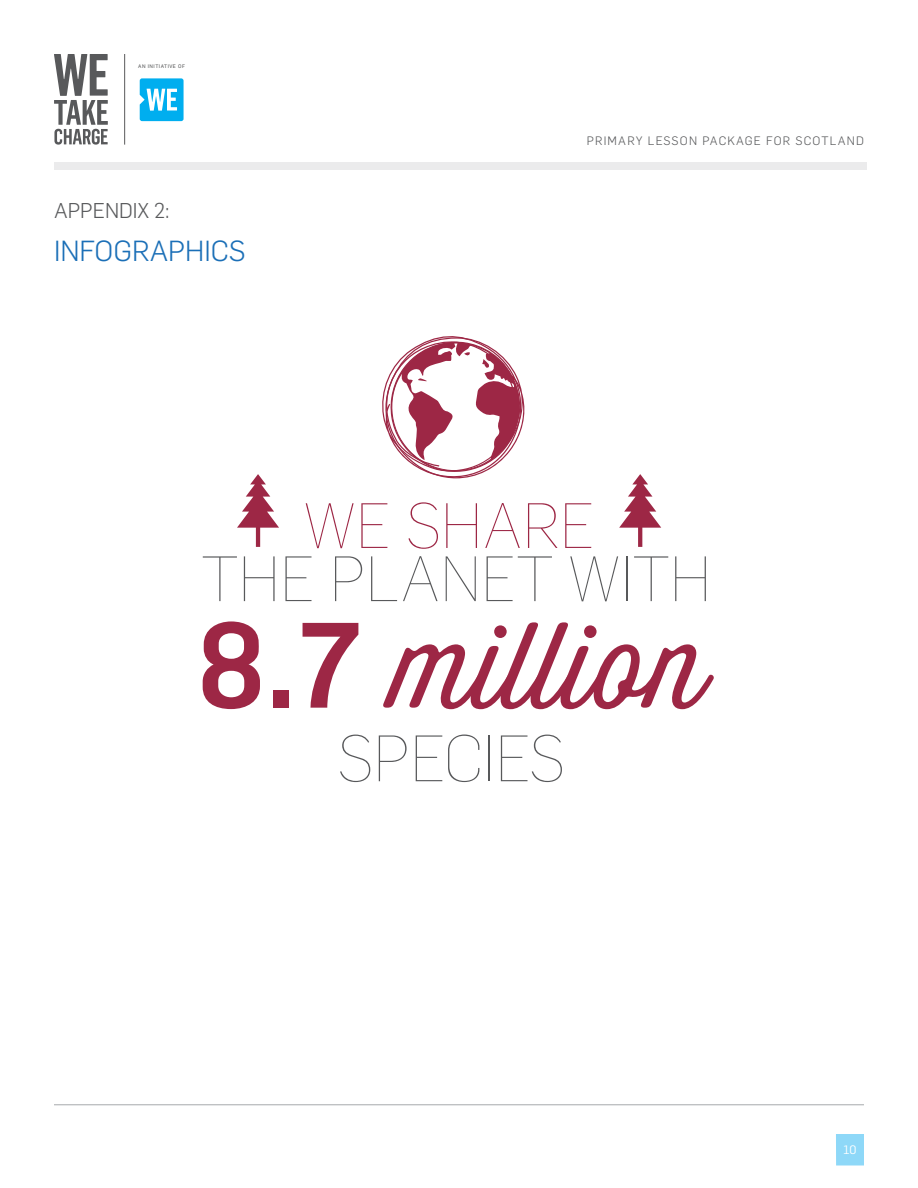
<style>
.page{position:relative;width:918px;height:1188px;background:#fff}
.page>*{position:absolute;margin:0;border:0;box-sizing:border-box;transform-origin:0 0}
.t1{font:300 28.5px "Flama";color:#1b6fb7}
.t2{font:300 21px "Flama";color:#58595b}
.t3{font:300 12px "Flama";letter-spacing:.1em;color:#58595b}
.t4{font:12px "Flama";color:#fff}
.t5{font:5.1px "Flama Basic";letter-spacing:.1em;color:#595a5b}
</style>
<div class="page">
<hr style="left:124px;top:54px;width:1px;height:91px;background:#595a5b">
<svg style="left:140px;top:78px;width:44px;height:43px"></svg>
<hr style="left:54px;top:1105px;width:810px;height:1px;background:#a7a9ac">
<div style="left:836px;top:1134px;width:28px;height:32px;background:#8ed8f8"></div>
<div style="left:54px;top:162px;width:813px;height:7px;background:#ebebec"></div>
<svg style="left:54px;top:54px;width:54px;height:91px"></svg>
<svg style="left:203px;top:621px;width:57px;height:88px"></svg>
<div style="left:273px;top:690px;width:16px;height:18px;background:#9d2745"></div>
<svg style="left:303px;top:623px;width:55px;height:85px"></svg>
<svg style="left:383px;top:622px;width:331px;height:87px"></svg>
<svg style="left:306px;top:503px;width:48px;height:45px"></svg>
<svg style="left:361px;top:503px;width:26px;height:45px"></svg>
<svg style="left:408px;top:502px;width:30px;height:47px"></svg>
<svg style="left:446px;top:503px;width:31px;height:45px"></svg>
<svg style="left:485px;top:503px;width:35px;height:45px"></svg>
<svg style="left:528px;top:503px;width:30px;height:45px"></svg>
<svg style="left:565px;top:503px;width:26px;height:45px"></svg>
<svg style="left:203px;top:556px;width:34px;height:45px"></svg>
<svg style="left:244px;top:556px;width:31px;height:45px"></svg>
<svg style="left:285px;top:556px;width:27px;height:45px"></svg>
<svg style="left:335px;top:556px;width:27px;height:45px"></svg>
<svg style="left:371px;top:556px;width:26px;height:45px"></svg>
<svg style="left:403px;top:556px;width:35px;height:45px"></svg>
<svg style="left:446px;top:556px;width:30px;height:45px"></svg>
<svg style="left:487px;top:556px;width:65px;height:45px"></svg>
<svg style="left:570px;top:556px;width:48px;height:45px"></svg>
<hr style="left:626px;top:556px;width:1px;height:45px;background:#58595b">
<svg style="left:634px;top:556px;width:34px;height:45px"></svg>
<svg style="left:675px;top:556px;width:31px;height:45px"></svg>
<svg style="left:340px;top:735px;width:30px;height:47px"></svg>
<svg style="left:379px;top:735px;width:28px;height:46px"></svg>
<svg style="left:416px;top:735px;width:26px;height:46px"></svg>
<svg style="left:448px;top:735px;width:31px;height:47px"></svg>
<hr style="left:489px;top:735px;width:1px;height:46px;background:#58595b">
<svg style="left:501px;top:735px;width:61px;height:47px"></svg>
<svg style="left:382px;top:336px;width:143px;height:143px"></svg>
<svg style="left:619px;top:474px;width:42px;height:73px"></svg>
<svg style="left:237px;top:474px;width:42px;height:73px"></svg>
<p class="t5" style="left:138px;top:63px;width:48px">AN INITIATIVE OF</p>
<h2 class="t2" style="left:54px;top:196px;width:117px">APPENDIX 2:</h2>
<h1 class="t1" style="left:54px;top:232px;width:193px">INFOGRAPHICS</h1>
<p class="t3" style="left:587px;top:132px;width:279px">PRIMARY LESSON PACKAGE FOR SCOTLAND</p>
<p class="t4" style="left:843px;top:1141px;width:14px">10</p>
</div>
